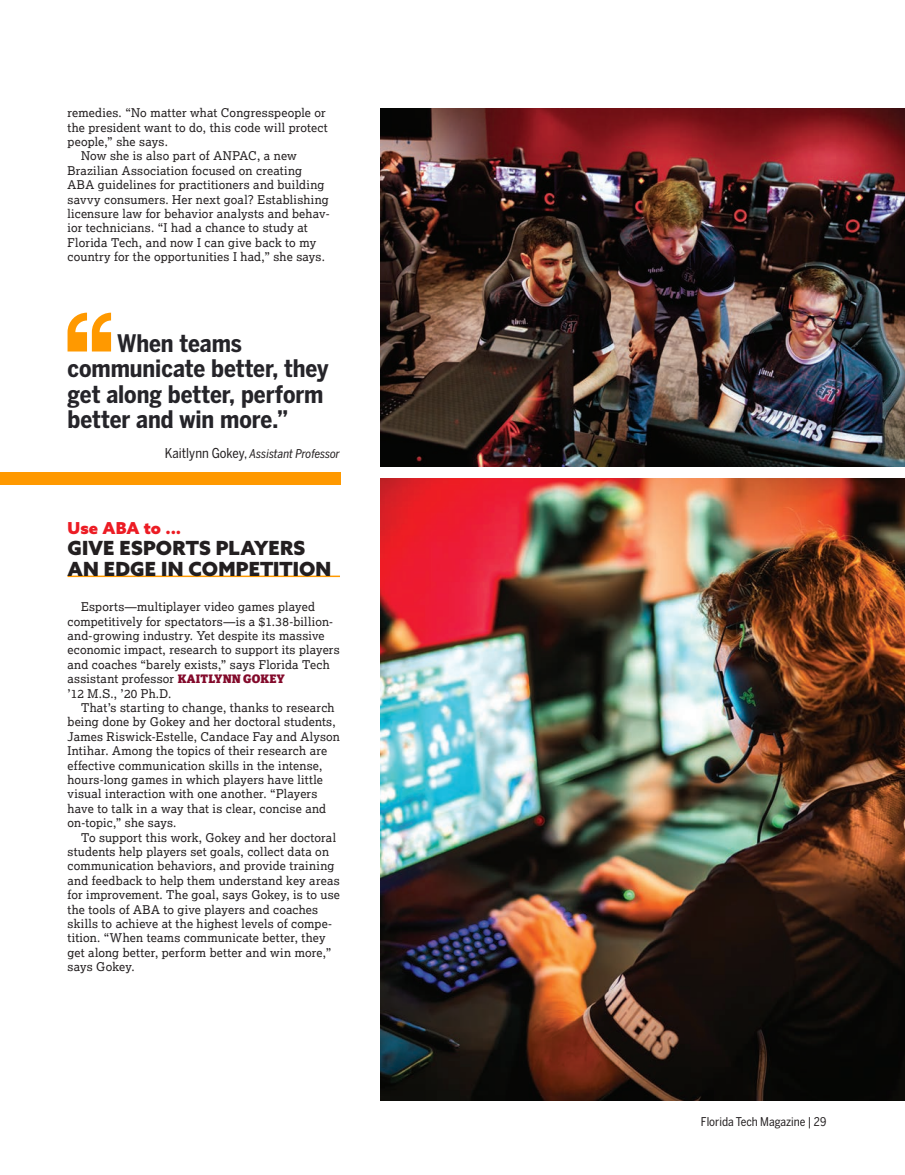
<style>
.page{position:relative;width:905px;height:1175px;background:#fff}
.page>*{position:absolute;margin:0;border:0;box-sizing:border-box;transform-origin:0 0}
.PBL_Pull_Quote{font:700 24px/25.5px "Benton Sans Condensed";letter-spacing:-.005em;color:#252429}
.ABA_subhead-main{font:900 19.5px/21px "Azo Sans";letter-spacing:.005em;color:#231f20}
.ABA_subhead-intro{font:900 16.5px "Azo Sans";letter-spacing:.005em;color:#ec1c24}
.Feature_Body_text{font:12px/14.4px "Lexia";letter-spacing:.015em;color:#231f20}
.Pull_Quote_attribution{font:italic 12px "Benton Sans Condensed";letter-spacing:-.005em;color:#231f20}
.t1{font:12px "Benton Sans Condensed";color:#231f20}
.s1{font-style:normal;font-size:13.5px}
.s2{font-family:"Bitter";font-weight:900;color:#830a2b}
</style>
<div class="page">
<hr style="left:68px;top:575px;width:272px;height:2px;background:#f90">
<img style="left:381px;top:479px;width:523px;height:621px">
<img style="left:381px;top:108px;width:523px;height:358px">
<svg style="left:67px;top:313px;width:44px;height:38px"></svg>
<div style="left:0;top:473px;width:340px;height:12px;background:#f90"></div>
<p class="Feature_Body_text" style="left:68px;top:105px;width:262px">remedies. “No matter what Congresspeople or the president want to do, this code will protect people,” she says.</p>
<p class="Feature_Body_text" style="left:68px;top:148px;width:263px;text-indent:14px">Now she is also part of ANPAC, a new Brazilian Association focused on creating ABA guidelines for practitioners and building savvy consumers. Her next goal? Establishing licensure law for behavior analysts and behav&shy;ior technicians. “I had a chance to study at Florida Tech, and now I can give back to my country for the opportunities I had,” she says.</p>
<p class="PBL_Pull_Quote" style="left:67px;top:330px;width:262px;text-indent:49px">When teams communicate better, they get along better, perform better and win more.”</p>
<p class="Pull_Quote_attribution" style="left:165px;top:446px;width:176px"><span class="s1">Kaitlynn Gokey,</span> Assistant Professor</p>
<p class="ABA_subhead-intro" style="left:68px;top:516px;width:115px">Use ABA to ...</p>
<p class="ABA_subhead-main" style="left:68px;top:536px;width:265px">GIVE ESPORTS PLAYERS<br>AN EDGE IN COMPETITION</p>
<p class="Feature_Body_text" style="left:68px;top:599px;width:273px;text-indent:14px">Esports—multiplayer video games played competitively for spectators—is a $1.38-billion&shy;and-growing industry. Yet despite its massive economic impact, research to support its players and coaches “barely exists,” says Florida Tech assistant professor <span class="s2">KAITLYNN GOKEY<br></span>’12 M.S., ’20 Ph.D.</p>
<p class="Feature_Body_text" style="left:68px;top:700px;width:274px;text-indent:14px">That’s starting to change, thanks to research being done by Gokey and her doctoral students, James Riswick-Estelle, Candace Fay and Alyson Intihar. Among the topics of their research are effective communication skills in the intense, hours-long games in which players have little visual interaction with one another. “Players have to talk in a way that is clear, concise and on-topic,” she says.</p>
<p class="Feature_Body_text" style="left:68px;top:829px;width:274px;text-indent:14px">To support this work, Gokey and her doctoral students help players set goals, collect data on communication behaviors, and provide training and feedback to help them understand key areas for improvement. The goal, says Gokey, is to use the tools of ABA to give players and coaches skills to achieve at the highest levels of compe&shy;tition. “When teams communicate better, they get along better, perform better and win more,” says Gokey.</p>
<p class="t1" style="left:701px;top:1114px;width:127px">Florida Tech Magazine | 29</p>
</div>
